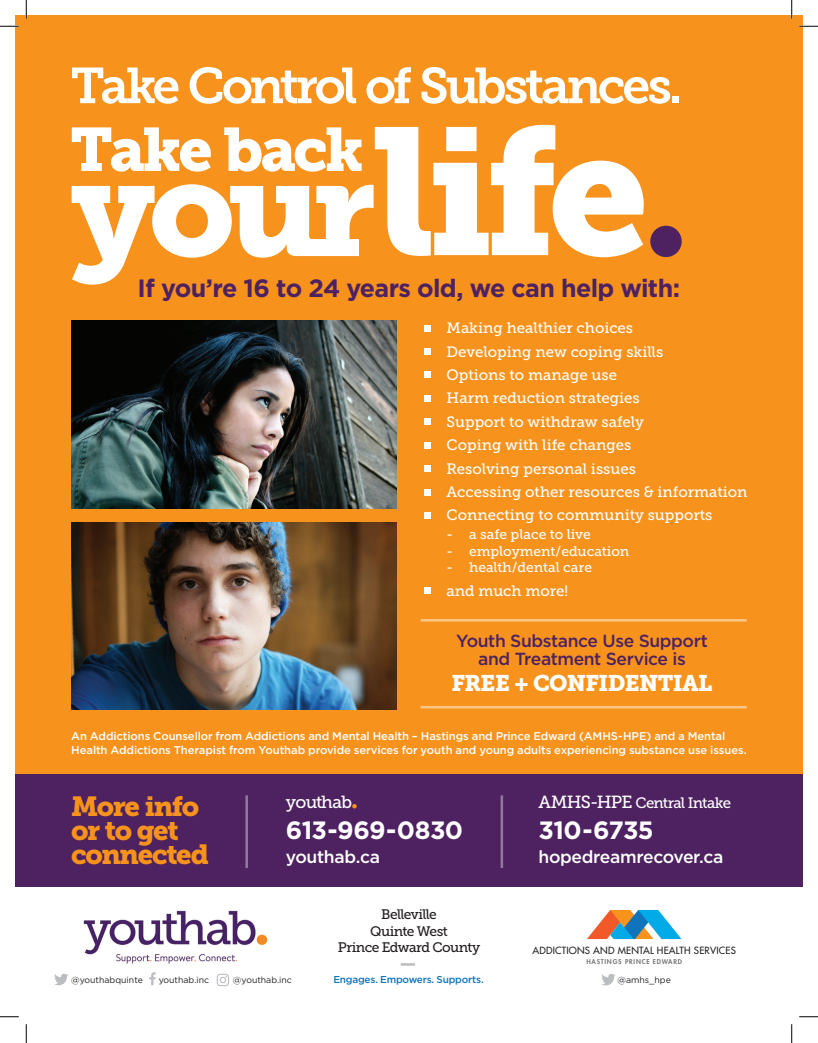
<style>
.page{position:relative;width:818px;height:1043px;background:#fff}
.page>*{position:absolute;margin:0;border:0;box-sizing:border-box;transform-origin:0 0}
.t1{font:179.12px "Museo Slab 900";color:#fff}
.t2{font:136.12px "Museo Slab 900";color:#fff}
.t3{font:60.75px "Museo Slab 900";letter-spacing:-.045em;color:#fff}
.t4{font:50.12px "Museo Slab 700";letter-spacing:-.07em;color:#fff}
.t5{font:27.5px/24px "Museo Slab 900";letter-spacing:-.05em;color:#f7931d}
.t6{font:700 25px "Gotham HTF";letter-spacing:-.03em;color:#4e2261}
.t7{font:700 25px "Gotham HTF";letter-spacing:-.025em;color:#fff}
.t8{font:22.5px "Museo Slab 900";letter-spacing:-.03em;color:#fff}
.t9{font:500 17.5px/18.2px "Gotham HTF";letter-spacing:-.025em;color:#4e2261;text-align:center}
.t10{font:500 17.5px "Gotham HTF";letter-spacing:-.02em;color:#fff}
.t11{font:17.5px "Museo Slab 500";letter-spacing:-.04em;color:#fff}
.t12{font:15px/23.4px "Museo Slab 500";color:#fff}
.t13{font:15px "Museo Slab 500";letter-spacing:-.045em;color:#fff}
.t14{font:13.75px "Museo Slab 500";color:#fff}
.t15{font:13.75px/16.5px "Museo Slab 500";letter-spacing:-.04em;color:#231f20;text-align:center}
.t16{font:500 11.25px/13.5px "Gotham HTF";letter-spacing:-.01em;color:#fff}
.t17{font:500 10px "Gotham HTF";letter-spacing:-.02em;color:#1074bc}
.t18{font:500 9.75px "Futura Std";letter-spacing:.02em;color:#231f20}
.t19{font:8.75px "Gotham HTF";color:#231f20}
.t20{font:800 6.5px "Futura Std";letter-spacing:.12em;color:#76787b}
.s1{font-size:17.5px}
</style>
<div class="page">
<div style="left:15px;top:15px;width:787px;height:759px;background:#f7931d"></div>
<svg style="left:424px;top:325px;width:6px;height:6px"></svg>
<div style="left:424px;top:348px;width:6px;height:7px;background:#fff"></div>
<svg style="left:424px;top:372px;width:6px;height:6px"></svg>
<svg style="left:424px;top:395px;width:6px;height:6px"></svg>
<div style="left:424px;top:418px;width:6px;height:7px;background:#fff"></div>
<svg style="left:424px;top:442px;width:6px;height:6px"></svg>
<div style="left:424px;top:465px;width:6px;height:7px;background:#fff"></div>
<svg style="left:424px;top:489px;width:6px;height:6px"></svg>
<svg style="left:424px;top:512px;width:6px;height:6px"></svg>
<div style="left:424px;top:587px;width:6px;height:7px;background:#fff"></div>
<img style="left:57px;top:886px;width:236px;height:94px">
<svg style="left:587px;top:910px;width:94px;height:29px"></svg>
<svg style="left:602px;top:974px;width:13px;height:11px"></svg>
<img style="left:71px;top:522px;width:325px;height:188px">
<img style="left:71px;top:321px;width:325px;height:188px">
<div style="left:15px;top:774px;width:787px;height:112px;background:#4e2261"></div>
<svg style="left:352px;top:804px;width:5px;height:4px"></svg>
<hr style="left:500px;top:795px;width:3px;height:73px;background:#92799a">
<hr style="left:245px;top:795px;width:3px;height:73px;background:#92799a">
<hr style="left:420px;top:619px;width:326px;height:2px;background:#fdc689">
<hr style="left:420px;top:706px;width:326px;height:2px;background:#fdc689">
<svg style="left:149px;top:972px;width:7px;height:13px"></svg>
<svg style="left:54px;top:973px;width:14px;height:12px"></svg>
<svg style="left:217px;top:973px;width:12px;height:13px"></svg>
<svg style="left:400px;top:963px;width:15px;height:2px"></svg>
<div style="left:650px;top:226px;width:31px;height:31px;background:#4e2261;border-radius:50%"></div>
<svg style="left:0;top:25px;width:19px;height:2px"></svg>
<svg style="left:799px;top:25px;width:19px;height:2px"></svg>
<svg style="left:0;top:1016px;width:19px;height:1px"></svg>
<svg style="left:799px;top:1016px;width:19px;height:1px"></svg>
<svg style="left:25px;top:0;width:2px;height:19px"></svg>
<svg style="left:25px;top:1024px;width:2px;height:18px"></svg>
<svg style="left:790px;top:0;width:2px;height:19px"></svg>
<svg style="left:791px;top:1024px;width:1px;height:18px"></svg>
<h3 class="t4" style="left:71px;top:57px;width:613px">Take Control of Substances.</h3>
<h1 class="t1" style="left:376px;top:88px;width:274px">life</h1>
<h3 class="t3" style="left:70px;top:114px;width:295px">Take back</h3>
<h2 class="t2" style="left:70px;top:129px;width:307px">your</h2>
<h3 class="t6" style="left:138px;top:274px;width:544px">If you’re 16 to 24 years old, we can help with:</h3>
<p class="t12" style="left:446px;top:316px;width:302px">Making healthier choices<br>Developing new coping skills<br>Options to manage use<br>Harm reduction strategies<br>Support to withdraw safely<br>Coping with life changes<br>Resolving personal issues<br>Accessing other resources &amp; information<br>Connecting to community supports</p>
<p class="t14" style="left:446px;top:527px;width:146px">- a safe place to live</p>
<p class="t14" style="left:446px;top:543px;width:184px">- employment/education</p>
<p class="t14" style="left:446px;top:560px;width:147px">- health/dental care</p>
<p class="t12" style="left:446px;top:579px;width:123px">and much more!</p>
<p class="t9" style="left:456px;top:631px;width:253px">Youth Substance Use Support and Treatment Service is</p>
<h3 class="t8" style="left:451px;top:670px;width:262px">FREE + CONFIDENTIAL</h3>
<p class="t16" style="left:71px;top:729px;width:677px">An Addictions Counsellor from Addictions and Mental Health – Hastings and Prince Edward (AMHS-HPE) and a Mental<br>Health Addictions Therapist from Youthab provide services for youth and young adults experiencing substance use issues.</p>
<h3 class="t5" style="left:71px;top:794px;width:139px">More info or to get connected</h3>
<p class="t11" style="left:286px;top:792px;width:68px">youthab</p>
<h3 class="t7" style="left:286px;top:815px;width:179px">613-969-0830</h3>
<p class="t10" style="left:286px;top:846px;width:96px">youthab.ca</p>
<p class="t15" style="left:338px;top:906px;width:144px">Belleville<br>Quinte West<br>Prince Edward County</p>
<p class="t19" style="left:71px;top:974px;width:73px">@youthabquinte</p>
<p class="t19" style="left:159px;top:974px;width:52px">youthab.inc</p>
<p class="t19" style="left:233px;top:974px;width:61px">@youthab.inc</p>
<p class="t17" style="left:333px;top:973px;width:152px">Engages. Empowers. Supports.</p>
<p class="t13" style="left:538px;top:795px;width:194px"><span class="s1">AMHS-HPE</span> Central Intake</p>
<h3 class="t7" style="left:538px;top:815px;width:117px">310-6735</h3>
<p class="t10" style="left:538px;top:846px;width:186px">hopedreamrecover.ca</p>
<p class="t18" style="left:532px;top:944px;width:205px">ADDICTIONS AND MENTAL HEALTH SERVICES</p>
<p class="t20" style="left:586px;top:957px;width:97px">HASTINGS PRINCE EDWARD</p>
<p class="t19" style="left:617px;top:974px;width:55px">@amhs_hpe</p>
</div>
